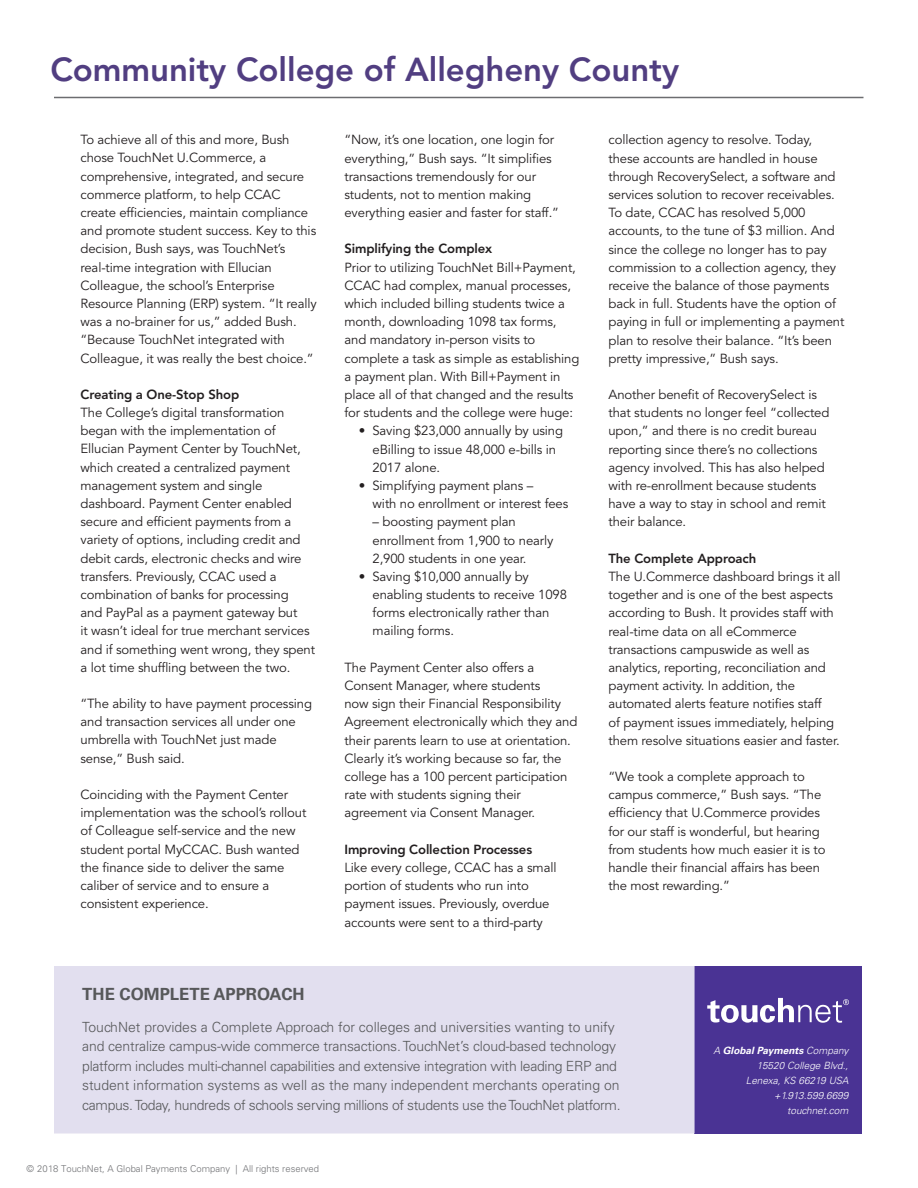
<style>
.page{position:relative;width:918px;height:1188px;background:#fff}
.page>*{position:absolute;margin:0;border:0;box-sizing:border-box;transform-origin:0 0}
.t1{font:800 33px "Avenir LT Std";color:#513e81}
.t2{font:700 16.8px "Univers LT Std";color:#57585a}
.t3{font:300 13.95px/19.6px "Univers LT Std";letter-spacing:-.01em;color:#57585a}
.t4{font:13.2px/18.1px "Avenir LT Std";letter-spacing:-.01em;color:#231f20}
.t5{font:800 13.2px "Avenir LT Std";letter-spacing:-.01em;color:#231f20}
.t6{font:italic 300 10.05px/15px "Univers LT Std";color:#fff;text-align:right}
.t7{font:300 9.45px "Univers LT Std";color:#717275}
.s1{font-weight:700}
</style>
<div class="page">
<div style="left:695px;top:966px;width:167px;height:168px;background:#4a3394"></div>
<div style="left:54px;top:966px;width:641px;height:168px;background:#e2dfef"></div>
<svg style="left:707px;top:998px;width:142px;height:25px"></svg>
<hr style="left:54px;top:97px;width:810px;height:1px;background:#6c6d70">
<h1 class="t1" style="left:50px;top:50px;width:630px">Community College of Allegheny County</h1>
<p class="t4" style="left:81px;top:131px;width:238px">To achieve all of this and more, Bush chose TouchNet U.Commerce, a comprehensive, integrated, and secure commerce platform, to help CCAC create efficiencies, maintain compliance and promote student success. Key to this decision, Bush says, was TouchNet’s real-time integration with Ellucian Colleague, the school’s Enterprise Resource Planning (ERP) system. “It really was a no-brainer for us,” added Bush. “Because TouchNet integrated with Colleague, it was really the best choice.”</p>
<p class="t5" style="left:81px;top:386px;width:160px">Creating a One-Stop Shop</p>
<p class="t4" style="left:81px;top:404px;width:236px">The College’s digital transformation began with the implementation of Ellucian Payment Center by TouchNet, which created a centralized payment management system and single dashboard. Payment Center enabled secure and efficient payments from a variety of options, including credit and debit cards, electronic checks and wire transfers. Previously, CCAC used a combination of banks for processing<br>and PayPal as a payment gateway but<br>it wasn’t ideal for true merchant services and if something went wrong, they spent a lot time shuffling between the two.</p>
<p class="t4" style="left:81px;top:695px;width:233px">“The ability to have payment processing and transaction services all under one umbrella with TouchNet just made sense,” Bush said.</p>
<p class="t4" style="left:81px;top:786px;width:227px">Coinciding with the Payment Center implementation was the school’s rollout of Colleague self-service and the new student portal MyCCAC. Bush wanted the finance side to deliver the same caliber of service and to ensure a consistent experience.</p>
<p class="t4" style="left:344px;top:131px;width:216px">“Now, it’s one location, one login for everything,” Bush says. “It simplifies transactions tremendously for our students, not to mention making everything easier and faster for staff.”</p>
<p class="t5" style="left:344px;top:241px;width:149px">Simplifying the Complex</p>
<p class="t4" style="left:344px;top:258px;width:236px">Prior to utilizing TouchNet Bill+Payment, CCAC had complex, manual processes, which included billing students twice a month, downloading 1098 tax forms, and mandatory in-person visits to complete a task as simple as establishing a payment plan. With Bill+Payment in place all of that changed and the results for students and the college were huge:</p>
<p class="t4" style="left:373px;top:422px;width:192px;text-indent:-14px">• Saving $23,000 annually by using eBilling to issue 48,000 e-bills in<br>2017 alone.</p>
<p class="t4" style="left:373px;top:477px;width:197px;text-indent:-14px">• Simplifying payment plans –<br>with no enrollment or interest fees</p>
<p class="t4" style="left:373px;top:513px;width:182px">– boosting payment plan enrollment from 1,900 to nearly<br>2,900 students in one year.</p>
<p class="t4" style="left:373px;top:568px;width:196px;text-indent:-14px">• Saving $10,000 annually by enabling students to receive 1098 forms electronically rather than mailing forms.</p>
<p class="t4" style="left:344px;top:659px;width:234px">The Payment Center also offers a Consent Manager, where students<br>now sign their Financial Responsibility Agreement electronically which they and their parents learn to use at orientation.<br>Clearly it’s working because so far, the college has a 100 percent participation rate with students signing their agreement via Consent Manager.</p>
<p class="t5" style="left:344px;top:841px;width:189px">Improving Collection Processes</p>
<p class="t4" style="left:344px;top:859px;width:214px">Like every college, CCAC has a small portion of students who run into payment issues. Previously, overdue accounts were sent to a third-party</p>
<p class="t4" style="left:608px;top:131px;width:237px">collection agency to resolve. Today, these accounts are handled in house through RecoverySelect, a software and services solution to recover receivables.<br>To date, CCAC has resolved 5,000 accounts, to the tune of $3 million. And since the college no longer has to pay commission to a collection agency, they receive the balance of those payments back in full. Students have the option of paying in full or implementing a payment plan to resolve their balance. “It’s been pretty impressive,” Bush says.</p>
<p class="t4" style="left:608px;top:386px;width:223px">Another benefit of RecoverySelect is that students no longer feel “collected upon,” and there is no credit bureau reporting since there’s no collections agency involved. This has also helped with re-enrollment because students have a way to stay in school and remit their balance.</p>
<p class="t5" style="left:608px;top:550px;width:149px">The Complete Approach</p>
<p class="t4" style="left:608px;top:568px;width:234px">The U.Commerce dashboard brings it all together and is one of the best aspects according to Bush. It provides staff with real-time data on all eCommerce transactions campuswide as well as analytics, reporting, reconciliation and payment activity. In addition, the automated alerts feature notifies staff<br>of payment issues immediately, helping them resolve situations easier and faster.</p>
<p class="t4" style="left:608px;top:768px;width:219px">“We took a complete approach to campus commerce,” Bush says. “The efficiency that U.Commerce provides for our staff is wonderful, but hearing from students how much easier it is to handle their financial affairs has been the most rewarding.”</p>
<p class="t2" style="left:82px;top:985px;width:224px">THE COMPLETE APPROACH</p>
<p class="t3" style="left:82px;top:1017px;width:540px">TouchNet provides a Complete Approach for colleges and universities wanting to unify and centralize campus-wide commerce transactions. TouchNet’s cloud-based technology platform includes multi-channel capabilities and extensive integration with leading ERP and student information systems as well as the many independent merchants operating on campus. Today, hundreds of schools serving millions of students use the TouchNet platform.</p>
<p class="t7" style="left:27px;top:1163px;width:294px">© 2018 TouchNet, A Global Payments Company | All rights reserved</p>
<p class="t6" style="left:714px;top:1043px;width:136px">A <span class="s1">Global Payments</span> Company<br>15520 College Blvd.,<br>Lenexa, KS 66219 USA +1.913.599.6699 touchnet.com</p>
</div>
